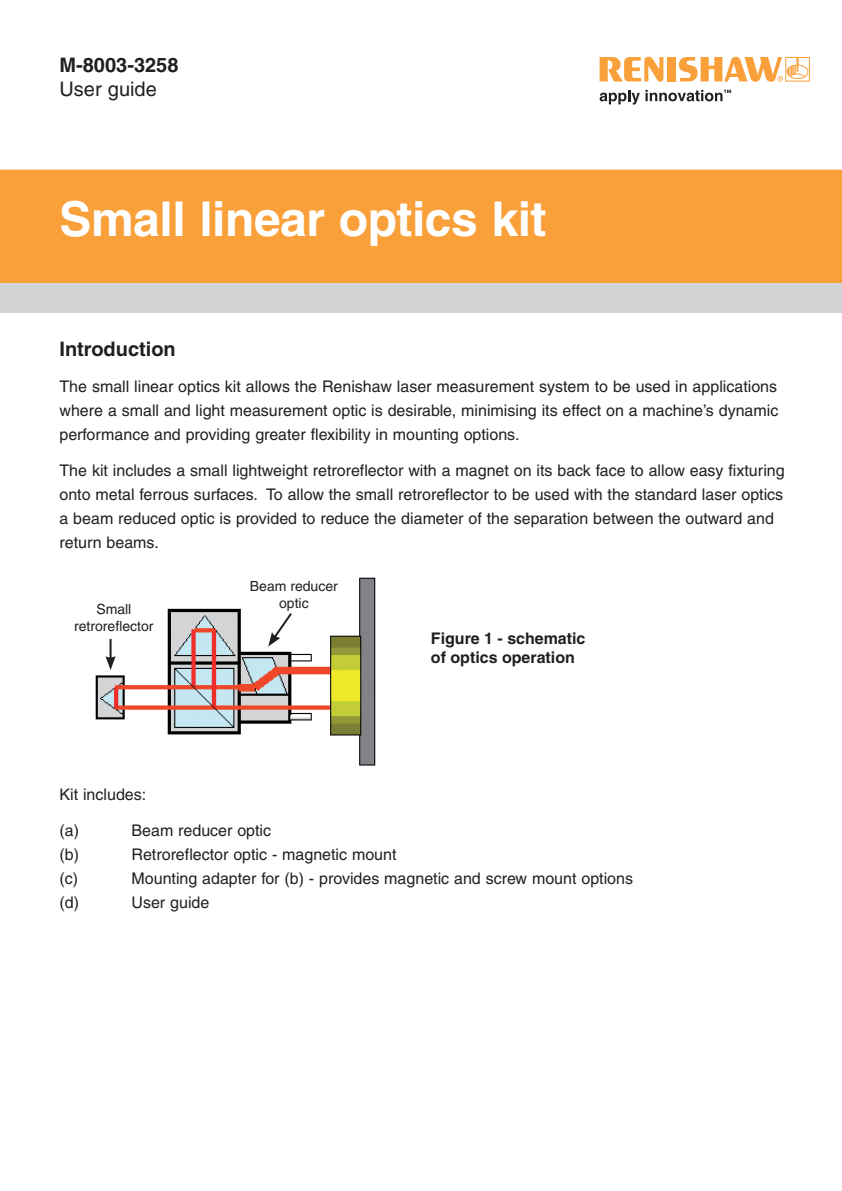
<style>
.page{position:relative;width:842px;height:1191px;background:#fff}
.page>*{position:absolute;margin:0;border:0;box-sizing:border-box;transform-origin:0 0}
.t1{font:700 48px "Helvetica";letter-spacing:-.01em;color:#fff}
.t2{font:700 20px "Helvetica";color:#231f20}
.t3{font:20px "Helvetica";color:#231f20}
.t4{font:16px/24px "Helvetica";color:#231f20;text-align:justify}
.t5{font:700 16px/19.2px "Helvetica";color:#231f20}
.t6{font:14px/16.8px "Helvetica";color:#231f20;text-align:center}
</style>
<div class="page">
<svg style="left:600px;top:57px;width:63px;height:25px"></svg>
<div style="left:668px;top:57px;width:8px;height:24px;background:#f9a03a"></div>
<svg style="left:679px;top:57px;width:131px;height:25px"></svg>
<svg style="left:600px;top:90px;width:131px;height:14px"></svg>
<div style="left:0;top:170px;width:842px;height:113px;background:#f9a03a"></div>
<div style="left:0;top:283px;width:842px;height:30px;background:#d1d2d4"></div>
<img style="left:95px;top:577px;width:281px;height:189px">
<hr style="left:110px;top:639px;width:2px;height:20px;background:#231f20">
<svg style="left:105px;top:656px;width:11px;height:14px"></svg>
<svg style="left:268px;top:611px;width:26px;height:35px"></svg>
<p class="t2" style="left:60px;top:53px;width:120px">M-8003-3258</p>
<p class="t3" style="left:60px;top:78px;width:99px">User guide</p>
<p class="t1" style="left:60px;top:189px;width:489px">Small linear optics kit</p>
<p class="t2" style="left:60px;top:336px;width:118px">Introduction</p>
<p class="t4" style="left:60px;top:374px;width:720px">The small linear optics kit allows the Renishaw laser measurement system to be used in applications where a small and light measurement optic is desirable, minimising its effect on a machine’s dynamic performance and providing greater flexibility in mounting options.</p>
<p class="t4" style="left:60px;top:458px;width:727px;text-align:left">The kit includes a small lightweight retroreflector with a magnet on its back face to allow easy fixturing onto metal ferrous surfaces. To allow the small retroreflector to be used with the standard laser optics a beam reduced optic is provided to reduce the diameter of the separation between the outward and return beams.</p>
<p class="t6" style="left:74px;top:600px;width:81px">Small retroreflector</p>
<p class="t6" style="left:250px;top:578px;width:89px">Beam reducer optic</p>
<p class="t5" style="left:431px;top:628px;width:156px">Figure 1 - schematic of optics operation</p>
<p class="t4" style="left:60px;top:782px;width:88px">Kit includes:</p>
<p class="t4" style="left:60px;top:818px;width:21px">(a)</p>
<p class="t4" style="left:132px;top:818px;width:141px">Beam reducer optic</p>
<p class="t4" style="left:60px;top:842px;width:21px">(b)</p>
<p class="t4" style="left:132px;top:842px;width:266px">Retroreflector optic - magnetic mount</p>
<p class="t4" style="left:60px;top:866px;width:20px">(c)</p>
<p class="t4" style="left:132px;top:866px;width:503px">Mounting adapter for (b) - provides magnetic and screw mount options</p>
<p class="t4" style="left:60px;top:890px;width:21px">(d)</p>
<p class="t4" style="left:132px;top:890px;width:79px">User guide</p>
</div>
